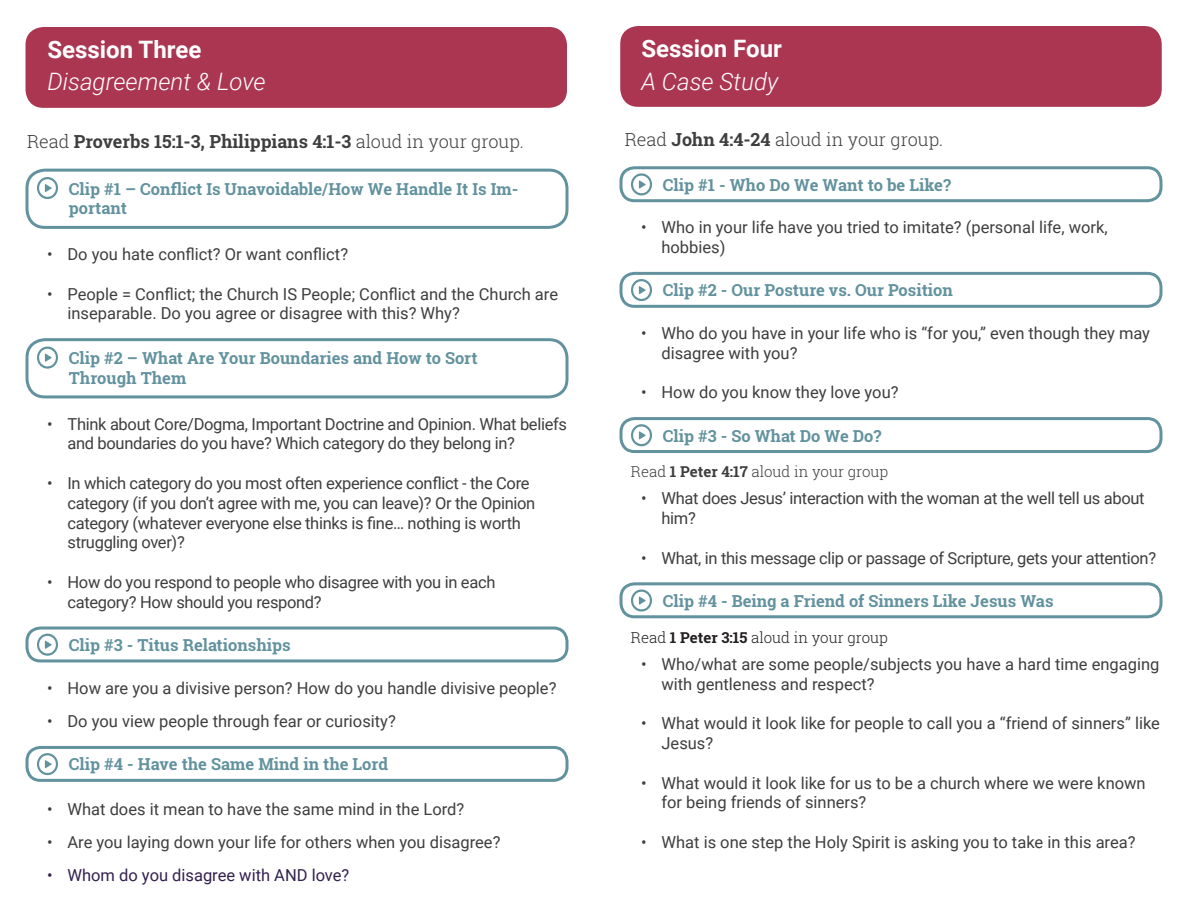
<style>
.page{position:relative;width:1188px;height:918px;background:#fff}
.page>*{position:absolute;margin:0;border:0;box-sizing:border-box;transform-origin:0 0}
.t1{font:italic 300 24px "Roboto";color:#fff}
.t2{font:700 24px "Roboto";color:#fff}
.t3{font:700 18px "Roboto Slab";color:#3e3e3f}
.t4{font:300 18px "Roboto Slab";color:#3e3e3f}
.t5{font:16.5px/19.8px "Roboto";color:#3e3e3f}
.t6{font:16.5px/19.8px "Roboto";letter-spacing:-.02em;color:#3e3e3f}
.t7{font:700 16.5px/19.8px "Roboto Slab";color:#62929e}
.t8{font:16.5px "Roboto";color:#33204e}
.t9{font:300 15px "Roboto Slab";color:#3e3e3f}
.t10{font:300 15px "Roboto Slab";color:#231f20}
.s1{font-weight:300}
.s2{font-weight:700}
</style>
<div class="page">
<div style="left:26px;top:27px;width:541px;height:81px;background:#ab3652;border-radius:18px"></div>
<div style="left:26px;top:169px;width:542px;height:60px;border:3px solid #62929e;border-radius:18px"></div>
<div style="left:26px;top:338px;width:542px;height:60px;border:3px solid #62929e;border-radius:18px"></div>
<svg style="left:37px;top:177px;width:21px;height:23px"></svg>
<svg style="left:37px;top:346px;width:21px;height:23px"></svg>
<div style="left:26px;top:627px;width:542px;height:35px;border:3px solid #62929e;border-radius:13px"></div>
<div style="left:26px;top:746px;width:542px;height:36px;border:3px solid #62929e;border-radius:13px"></div>
<svg style="left:37px;top:633px;width:21px;height:23px"></svg>
<svg style="left:37px;top:753px;width:21px;height:23px"></svg>
<div style="left:620px;top:26px;width:542px;height:81px;background:#ab3652;border-radius:18px"></div>
<div style="left:620px;top:166px;width:542px;height:36px;border:3px solid #62929e;border-radius:13px"></div>
<div style="left:620px;top:272px;width:542px;height:36px;border:3px solid #62929e;border-radius:13px"></div>
<div style="left:620px;top:417px;width:542px;height:36px;border:3px solid #62929e;border-radius:13px"></div>
<div style="left:620px;top:582px;width:542px;height:36px;border:3px solid #62929e;border-radius:13px"></div>
<svg style="left:631px;top:173px;width:21px;height:23px"></svg>
<svg style="left:631px;top:279px;width:21px;height:23px"></svg>
<svg style="left:631px;top:424px;width:21px;height:23px"></svg>
<svg style="left:631px;top:589px;width:21px;height:23px"></svg>
<p class="t2" style="left:47px;top:33px;width:155px">Session Three</p>
<p class="t1" style="left:47px;top:65px;width:220px">Disagreement &amp; Love</p>
<p class="t3" style="left:27px;top:130px;width:499px"><span class="s1">Read</span> Proverbs 15:1-3, Philippians 4:1-3 <span class="s1">aloud in your group.</span></p>
<p class="t7" style="left:69px;top:178px;width:451px">Clip #1 – Conflict Is Unavoidable/How We Handle It Is Im&shy;portant</p>
<p class="t5" style="left:47px;top:244px;width:302px">• Do you hate conflict? Or want conflict?</p>
<p class="t5" style="left:68px;top:283px;width:492px;text-indent:-20px">• People = Conflict; the Church IS People; Conflict and the Church are inseparable. Do you agree or disagree with this? Why?</p>
<p class="t7" style="left:69px;top:348px;width:410px">Clip #2 – What Are Your Boundaries and How to Sort<br>Through Them</p>
<p class="t6" style="left:68px;top:413px;width:501px;text-indent:-20px">• Think about Core/Dogma, Important Doctrine and Opinion. What beliefs and boundaries do you have? Which category do they belong in?</p>
<p class="t6" style="left:68px;top:473px;width:469px;text-indent:-20px">• In which category do you most often experience conflict - the Core category (if you don’t agree with me, you can leave)? Or the Opinion category (whatever everyone else thinks is fine… nothing is worth struggling over)?</p>
<p class="t6" style="left:68px;top:572px;width:429px;text-indent:-20px">• How do you respond to people who disagree with you in each category? How should you respond?</p>
<p class="t7" style="left:69px;top:635px;width:223px">Clip #3 - Titus Relationships</p>
<p class="t5" style="left:47px;top:677px;width:511px">• How are you a divisive person? How do you handle divisive people?</p>
<p class="t5" style="left:47px;top:710px;width:350px">• Do you view people through fear or curiosity?</p>
<p class="t7" style="left:69px;top:754px;width:321px">Clip #4 - Have the Same Mind in the Lord</p>
<p class="t5" style="left:47px;top:798px;width:419px">• What does it mean to have the same mind in the Lord?</p>
<p class="t5" style="left:47px;top:831px;width:455px">• Are you laying down your life for others when you disagree?</p>
<p class="t8" style="left:47px;top:863px;width:304px">• Whom do you disagree with AND love?</p>
<p class="t2" style="left:641px;top:32px;width:142px">Session Four</p>
<p class="t1" style="left:641px;top:65px;width:138px">A Case Study</p>
<p class="t4" style="left:625px;top:127px;width:320px">Read <span class="s2">John 4:4-24</span> aloud in your group.</p>
<p class="t7" style="left:663px;top:175px;width:290px">Clip #1 - Who Do We Want to be Like?</p>
<p class="t5" style="left:662px;top:217px;width:448px;text-indent:-20px">• Who in your life have you tried to imitate? (personal life, work, hobbies)</p>
<p class="t7" style="left:663px;top:280px;width:292px">Clip #2 - Our Posture vs. Our Position</p>
<p class="t5" style="left:662px;top:323px;width:490px;text-indent:-20px">• Who do you have in your life who is “for you,” even though they may disagree with you?</p>
<p class="t5" style="left:641px;top:382px;width:259px">• How do you know they love you?</p>
<p class="t7" style="left:663px;top:425px;width:220px">Clip #3 - So What Do We Do?</p>
<p class="t9" style="left:631px;top:462px;width:259px">Read <span class="s2">1 Peter 4:17</span> aloud in your group</p>
<p class="t6" style="left:662px;top:488px;width:485px;text-indent:-20px">• What does Jesus’ interaction with the woman at the well tell us about him?</p>
<p class="t6" style="left:641px;top:547px;width:516px">• What, in this message clip or passage of Scripture, gets your attention?</p>
<p class="t7" style="left:663px;top:591px;width:392px">Clip #4 - Being a Friend of Sinners Like Jesus Was</p>
<p class="t10" style="left:631px;top:627px;width:258px">Read <span class="s2">1 Peter 3:15</span> aloud in your group</p>
<p class="t5" style="left:662px;top:653px;width:499px;text-indent:-20px">• Who/what are some people/subjects you have a hard time engaging with gentleness and respect?</p>
<p class="t5" style="left:662px;top:713px;width:500px;text-indent:-20px">• What would it look like for people to call you a “friend of sinners” like<br>Jesus?</p>
<p class="t5" style="left:662px;top:772px;width:486px;text-indent:-20px">• What would it look like for us to be a church where we were known for being friends of sinners?</p>
<p class="t5" style="left:641px;top:832px;width:496px">• What is one step the Holy Spirit is asking you to take in this area?</p>
</div>
